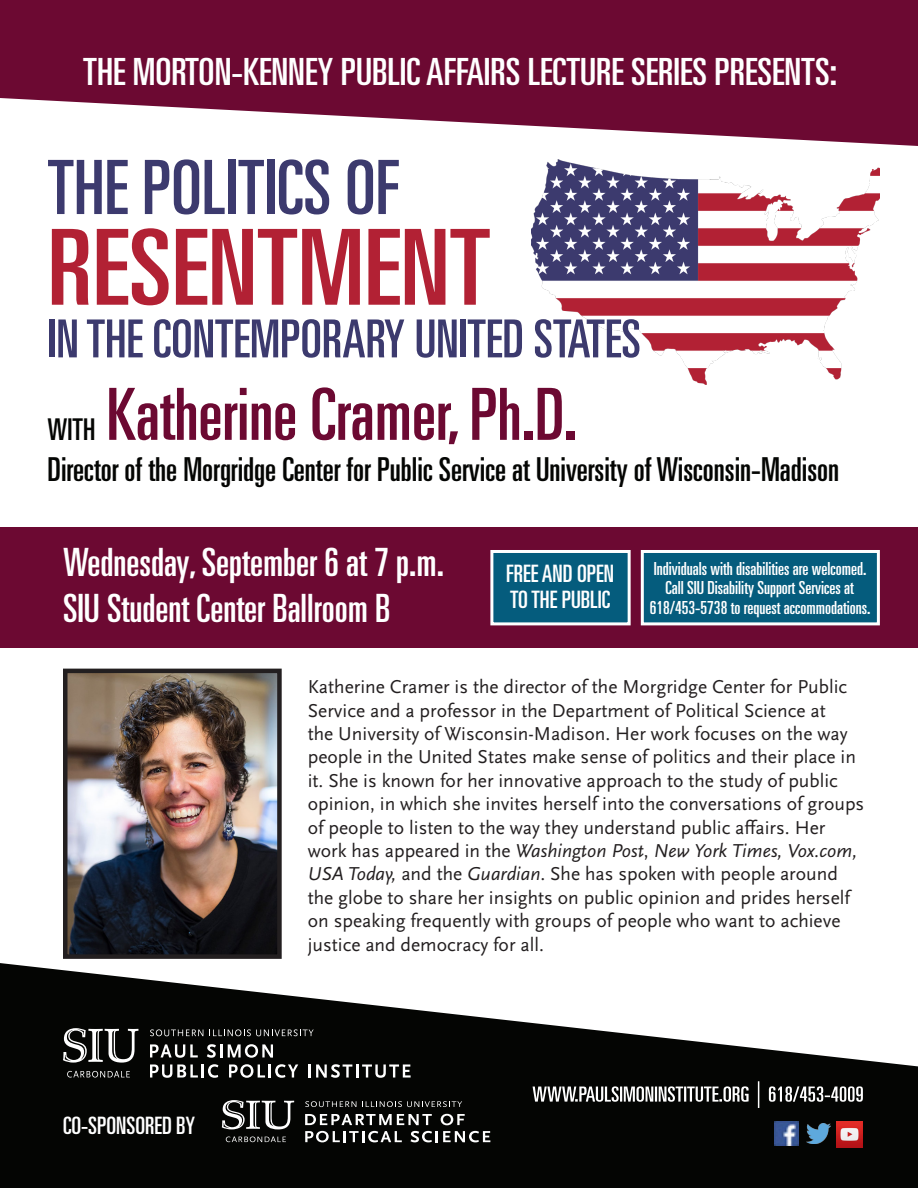
<style>
.page{position:relative;width:918px;height:1188px;background:#fff}
.page>*{position:absolute;margin:0;border:0;box-sizing:border-box;transform-origin:0 0}
.t1{font:ultra-condensed 105px "Univers LT Pro";color:#b22134;scale:1.1 1}
.t2{font:ultra-condensed 75px "Univers LT Pro";color:#3c3a6e}
.t3{font:ultra-condensed 72px "Univers LT Pro";color:#6c0932}
.t4{font:ultra-condensed 52.5px "Univers LT Pro";color:#3c3a6e}
.t5{font:ultra-condensed 39px/46.8px "Univers LT Pro";color:#fff}
.t6{font:ultra-condensed 37.5px "Univers LT Pro";color:#fff;scale:1.05 1}
.t7{font:ultra-condensed 33px "Univers LT Pro";color:#040503}
.t8{font:ultra-condensed 30px "Univers LT Pro";color:#040503}
.t9{font:ultra-condensed 24px "Univers LT Pro";color:#fff}
.t10{font:19.5px/23.4px "Scala Sans OT";color:#231f20}
.t11{font:ultra-condensed 18px/19.5px "Univers LT Pro";color:#fff;text-align:center}
.s1{font-style:italic}
</style>
<div class="page">
<div style="left:0;top:527px;width:918px;height:121px;background:#6c0932"></div>
<img style="left:531px;top:160px;width:349px;height:225px">
<svg style="left:0;top:0;width:918px;height:146px;fill:#6c0932"></svg>
<div style="left:490px;top:550px;width:141px;height:75px;background:#055c7d;border:3px solid #fff"></div>
<div style="left:641px;top:550px;width:239px;height:75px;background:#055c7d;border:3px solid #fff"></div>
<img style="left:68px;top:674px;width:209px;height:280px">
<div style="left:63px;top:669px;width:219px;height:290px;border:4px solid #231f20"></div>
<svg style="left:0;top:963px;width:918px;height:225px;fill:#040503"></svg>
<svg style="left:758px;top:1081px;width:1px;height:27px"></svg>
<svg style="left:769px;top:1086px;width:94px;height:16px"></svg>
<svg style="left:533px;top:1086px;width:216px;height:16px"></svg>
<img style="left:775px;top:1121px;width:24px;height:24px">
<img style="left:807px;top:1123px;width:24px;height:20px">
<img style="left:837px;top:1121px;width:26px;height:26px">
<svg style="left:150px;top:1029px;width:53px;height:7px"></svg>
<svg style="left:209px;top:1029px;width:105px;height:7px"></svg>
<svg style="left:150px;top:1044px;width:48px;height:14px"></svg>
<svg style="left:207px;top:1044px;width:15px;height:14px"></svg>
<svg style="left:228px;top:1044px;width:45px;height:14px"></svg>
<svg style="left:150px;top:1064px;width:68px;height:14px"></svg>
<svg style="left:229px;top:1064px;width:69px;height:14px"></svg>
<hr style="left:308px;top:1064px;width:3px;height:14px;background:#fff">
<svg style="left:316px;top:1064px;width:95px;height:14px"></svg>
<svg style="left:67px;top:1071px;width:63px;height:7px"></svg>
<svg style="left:63px;top:1028px;width:75px;height:35px"></svg>
<svg style="left:305px;top:1101px;width:51px;height:6px"></svg>
<svg style="left:362px;top:1101px;width:100px;height:6px"></svg>
<svg style="left:305px;top:1114px;width:127px;height:11px"></svg>
<svg style="left:441px;top:1114px;width:24px;height:11px"></svg>
<svg style="left:305px;top:1131px;width:97px;height:11px"></svg>
<svg style="left:410px;top:1131px;width:80px;height:11px"></svg>
<svg style="left:226px;top:1136px;width:60px;height:6px"></svg>
<svg style="left:222px;top:1100px;width:72px;height:29px"></svg>
<p class="t6" style="left:83px;top:50px;width:719px">THE MORTON-KENNEY PUBLIC AFFAIRS LECTURE SERIES PRESENTS:</p>
<p class="t2" style="left:48px;top:145px;width:353px">THE POLITICS OF</p>
<p class="t1" style="left:48px;top:208px;width:404px">RESENTMENT</p>
<p class="t4" style="left:48px;top:309px;width:595px">IN THE CONTEMPORARY UNITED STATES</p>
<p class="t3" style="left:107px;top:373px;width:472px">Katherine Cramer, Ph.D.</p>
<p class="t7" style="left:48px;top:450px;width:793px">Director of the Morgridge Center for Public Service at University of Wisconsin-Madison</p>
<p class="t8" style="left:48px;top:412px;width:49px">WITH</p>
<p class="t5" style="left:63px;top:538px;width:382px">Wednesday, September 6 at 7 p.m.<br>SIU Student Center Ballroom B</p>
<p class="t9" style="left:506px;top:560px;width:109px">FREE AND OPEN</p>
<p class="t9" style="left:510px;top:586px;width:102px">TO THE PUBLIC</p>
<p class="t11" style="left:654px;top:558px;width:214px">Individuals with disabilities are welcomed.</p>
<p class="t11" style="left:650px;top:578px;width:222px">Call SIU Disability Support Services at<br>618/453-5738 to request accommodations.</p>
<p class="t9" style="left:63px;top:1112px;width:134px">CO-SPONSORED BY</p>
<p class="t10" style="left:308px;top:676px;width:558px">Katherine Cramer is the director of the Morgridge Center for Public Service and a professor in the Department of Political Science at<br>the University of Wisconsin-Madison. Her work focuses on the way people in the United States make sense of politics and their place in it. She is known for her innovative approach to the study of public opinion, in which she invites herself into the conversations of groups of people to listen to the way they understand public affairs. Her work has appeared in the <span class="s1">Washington Post</span>, <span class="s1">New York Times, Vox.com, USA Today,</span> and the <span class="s1">Guardian</span>. She has spoken with people around the globe to share her insights on public opinion and prides herself on speaking frequently with groups of people who want to achieve justice and democracy for all.</p>
</div>
